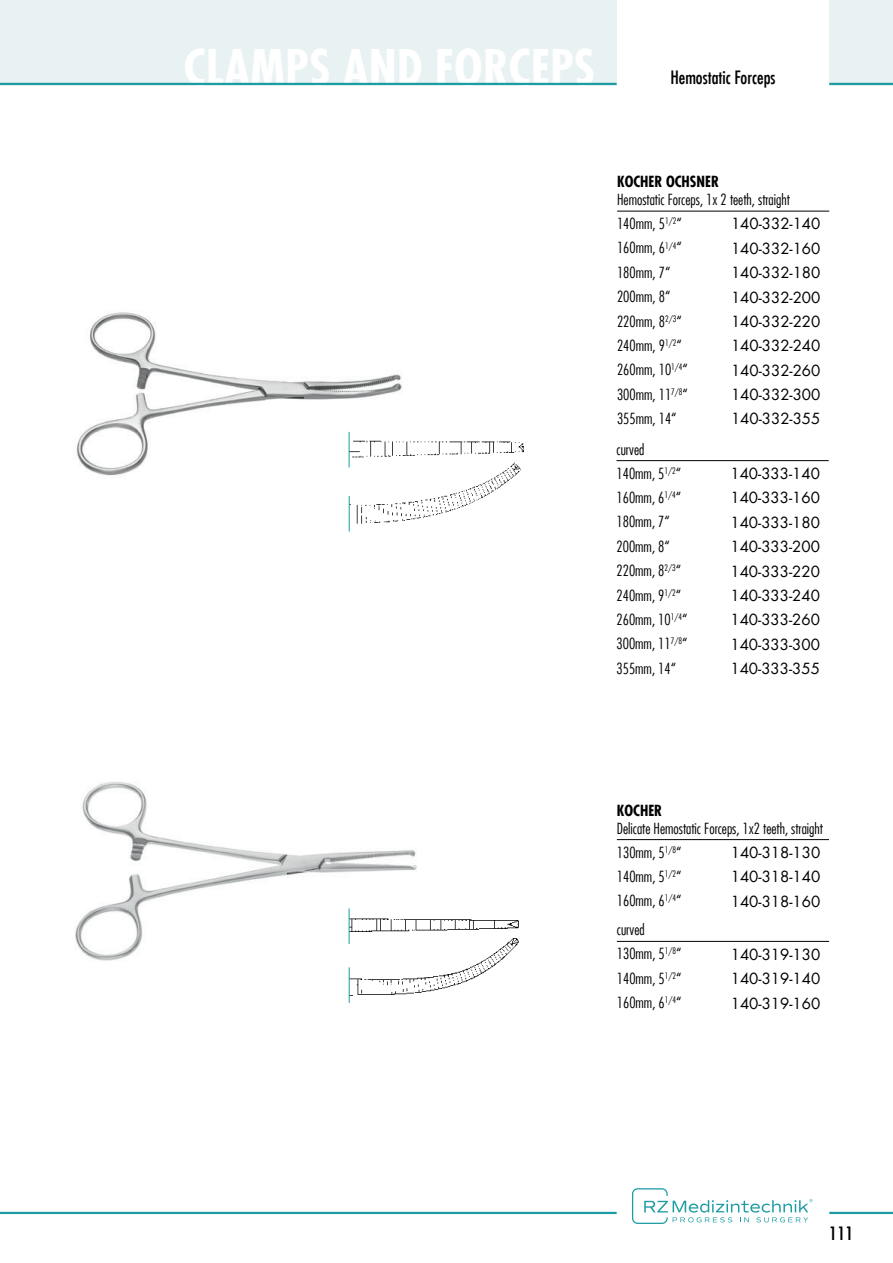
<style>
.page{position:relative;width:893px;height:1263px;background:#fff}
.page>*{position:absolute;margin:0;border:0;box-sizing:border-box;transform-origin:0 0}
.t1{font:700 condensed 48px "Futura LT";letter-spacing:.01em;color:#fff}
.t2{font:condensed 18px "Futura LT";color:#000001}
.t3{font:condensed 18px "Futura LT";color:#000001;scale:1.1 1}
.t4{font:300 condensed 15px/24px "Futura LT";color:#000001}
.t5{font:15px "Futura LT";color:#000001}
.t6{font:700 condensed 15px "Futura LT";color:#000001}
</style>
<div class="page">
<div style="left:0;top:0;width:617px;height:85px;background:#e9f2f3"></div>
<div style="left:829px;top:0;width:64px;height:85px;background:#e9f2f3"></div>
<hr style="left:829px;top:83px;width:64px;height:2px;background:#1c9ca3">
<hr style="left:0;top:83px;width:617px;height:2px;background:#1c9ca3">
<hr style="left:0;top:1212px;width:617px;height:2px;background:#1c9ca3">
<hr style="left:829px;top:1212px;width:64px;height:2px;background:#1c9ca3">
<svg style="left:632px;top:1188px;width:180px;height:36px"></svg>
<hr style="left:617px;top:211px;width:108px;height:1px;background:#000001">
<hr style="left:725px;top:211px;width:104px;height:1px;background:#000001">
<img style="left:76px;top:312px;width:326px;height:164px">
<img style="left:349px;top:438px;width:175px;height:86px">
<hr style="left:349px;top:432px;width:1px;height:35px;background:#1c9ca3">
<hr style="left:349px;top:496px;width:1px;height:36px;background:#1c9ca3">
<hr style="left:616px;top:460px;width:213px;height:1px;background:#000001">
<img style="left:75px;top:782px;width:342px;height:188px">
<img style="left:349px;top:914px;width:170px;height:82px">
<hr style="left:349px;top:908px;width:1px;height:36px;background:#1c9ca3">
<hr style="left:349px;top:967px;width:1px;height:36px;background:#1c9ca3">
<hr style="left:617px;top:839px;width:212px;height:1px;background:#000001">
<hr style="left:617px;top:941px;width:212px;height:1px;background:#000001">
<h1 class="t1" style="left:184px;top:37px;width:413px">CLAMPS AND FORCEPS</h1>
<p class="t2" style="left:670px;top:66px;width:107px">Hemostatic Forceps</p>
<p class="t6" style="left:617px;top:172px;width:103px">KOCHER OCHSNER</p>
<p class="t4" style="left:617px;top:188px;width:174px">Hemostatic Forceps, 1x 2 teeth, straight<br>140mm, 5<sup>1/2</sup>“</p>
<p class="t5" style="left:731px;top:214px;width:91px">140-332-140</p>
<p class="t4" style="left:617px;top:236px;width:66px">160mm, 6<sup>1/4</sup>“</p>
<p class="t5" style="left:731px;top:239px;width:91px">140-332-160</p>
<p class="t4" style="left:617px;top:260px;width:55px">180mm, 7“</p>
<p class="t5" style="left:731px;top:263px;width:91px">140-332-180</p>
<p class="t4" style="left:617px;top:285px;width:55px">200mm, 8“</p>
<p class="t5" style="left:731px;top:288px;width:91px">140-332-200</p>
<p class="t4" style="left:617px;top:309px;width:66px">220mm, 8<sup>2/3</sup>“</p>
<p class="t5" style="left:731px;top:312px;width:91px">140-332-220</p>
<p class="t4" style="left:617px;top:333px;width:66px">240mm, 9<sup>1/2</sup>“</p>
<p class="t5" style="left:731px;top:336px;width:91px">140-332-240</p>
<p class="t4" style="left:617px;top:358px;width:72px">260mm, 10<sup>1/4</sup>“</p>
<p class="t5" style="left:731px;top:361px;width:91px">140-332-260</p>
<p class="t4" style="left:617px;top:382px;width:72px">300mm, 11<sup>7/8</sup>“</p>
<p class="t5" style="left:731px;top:385px;width:91px">140-332-300</p>
<p class="t4" style="left:617px;top:407px;width:61px">355mm, 14“</p>
<p class="t5" style="left:731px;top:409px;width:91px">140-332-355</p>
<p class="t4" style="left:616px;top:437px;width:66px">curved<br>140mm, 5<sup>1/2</sup>“</p>
<p class="t5" style="left:730px;top:464px;width:91px">140-333-140</p>
<p class="t4" style="left:616px;top:485px;width:66px">160mm, 6<sup>1/4</sup>“</p>
<p class="t5" style="left:730px;top:488px;width:91px">140-333-160</p>
<p class="t4" style="left:616px;top:510px;width:55px">180mm, 7“</p>
<p class="t5" style="left:730px;top:513px;width:91px">140-333-180</p>
<p class="t4" style="left:616px;top:534px;width:55px">200mm, 8“</p>
<p class="t5" style="left:730px;top:537px;width:91px">140-333-200</p>
<p class="t4" style="left:616px;top:559px;width:66px">220mm, 8<sup>2/3</sup>“</p>
<p class="t5" style="left:730px;top:561px;width:91px">140-333-220</p>
<p class="t4" style="left:616px;top:583px;width:66px">240mm, 9<sup>1/2</sup>“</p>
<p class="t5" style="left:730px;top:586px;width:91px">140-333-240</p>
<p class="t4" style="left:616px;top:607px;width:72px">260mm, 10<sup>1/4</sup>“</p>
<p class="t5" style="left:730px;top:610px;width:91px">140-333-260</p>
<p class="t4" style="left:616px;top:632px;width:72px">300mm, 11<sup>7/8</sup>“</p>
<p class="t5" style="left:730px;top:635px;width:91px">140-333-300</p>
<p class="t4" style="left:616px;top:656px;width:61px">355mm, 14“</p>
<p class="t5" style="left:730px;top:659px;width:91px">140-333-355</p>
<p class="t6" style="left:617px;top:801px;width:47px">KOCHER</p>
<p class="t4" style="left:617px;top:816px;width:208px">Delicate Hemostatic Forceps, 1x2 teeth, straight<br>130mm, 5<sup>1/8</sup>“</p>
<p class="t5" style="left:731px;top:843px;width:91px">140-318-130</p>
<p class="t4" style="left:617px;top:864px;width:66px">140mm, 5<sup>1/2</sup>“</p>
<p class="t5" style="left:731px;top:867px;width:91px">140-318-140</p>
<p class="t4" style="left:617px;top:889px;width:66px">160mm, 6<sup>1/4</sup>“</p>
<p class="t5" style="left:731px;top:892px;width:91px">140-318-160</p>
<p class="t4" style="left:617px;top:918px;width:66px">curved<br>130mm, 5<sup>1/8</sup>“</p>
<p class="t5" style="left:731px;top:945px;width:91px">140-319-130</p>
<p class="t4" style="left:617px;top:966px;width:66px">140mm, 5<sup>1/2</sup>“</p>
<p class="t5" style="left:731px;top:969px;width:91px">140-319-140</p>
<p class="t4" style="left:617px;top:991px;width:66px">160mm, 6<sup>1/4</sup>“</p>
<p class="t5" style="left:731px;top:993px;width:91px">140-319-160</p>
<p class="t3" style="left:829px;top:1222px;width:24px">111</p>
</div>
